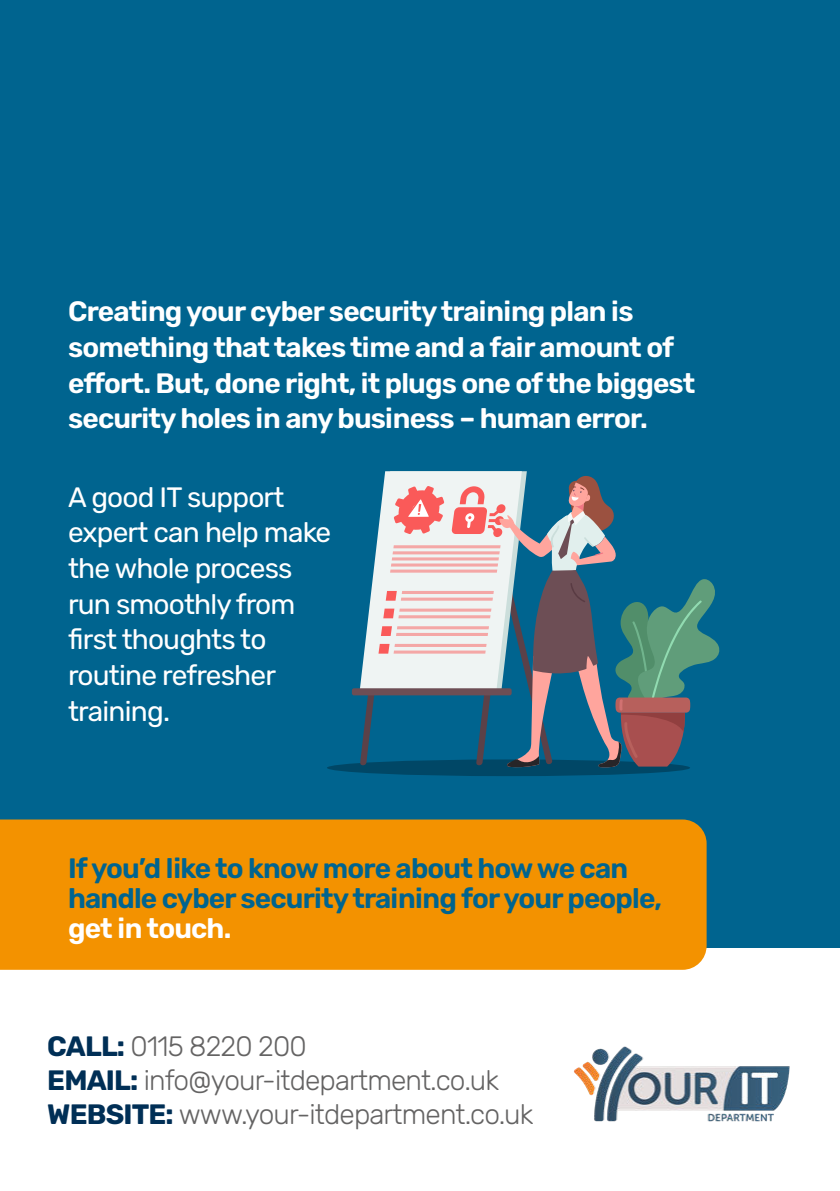
<style>
.page{position:relative;width:840px;height:1191px;background:#fff}
.page>*{position:absolute;margin:0;border:0;box-sizing:border-box;transform-origin:0 0}
.t1{font:600 28px/35.8px "Rubik";letter-spacing:-.03em;color:#fff}
.t2{font:28px/35.8px "Rubik";letter-spacing:-.03em;color:#fff}
.t3{font:300 28px/33.6px "Rubik";letter-spacing:-.03em;color:#646363}
.t4{font:600 28px/30px "Rubik";letter-spacing:-.03em;color:#00648f}
.s1{font-weight:700;color:#002f56}
</style>
<div class="page">
<div style="left:0;top:0;width:839px;height:947px;background:#00648f"></div>
<div style="left:0;top:819px;width:706px;height:150px;background:#f39200"></div>
<div style="left:327px;top:759px;width:362px;height:17px;background:#004766;border-radius:50%"></div>
<div style="left:351px;top:688px;width:160px;height:7px;background:#6d4e55;border-radius:2px"></div>
<svg style="left:359px;top:471px;width:361px;height:296px"></svg>
<img style="left:574px;top:1046px;width:216px;height:76px">
<p class="t1" style="left:68px;top:295px;width:628px">Creating your cyber security training plan is something that takes time and a fair amount of effort. But, done right, it plugs one of the biggest security holes in any business – human error.</p>
<p class="t2" style="left:68px;top:480px;width:264px">A good IT support expert can help make the whole process run smoothly from first thoughts to routine refresher training.</p>
<p class="t4" style="left:68px;top:854px;width:595px">If you’d like to know more about how we can handle cyber security training for your people,</p>
<p class="t1" style="left:68px;top:911px;width:165px">get in touch.</p>
<p class="t3" style="left:47px;top:1031px;width:487px"><span class="s1">CALL:</span> 0115 8220 200<br><span class="s1">EMAIL:</span> info@your-itdepartment.co.uk<br><span class="s1">WEBSITE:</span> www.your-itdepartment.co.uk</p>
</div>
